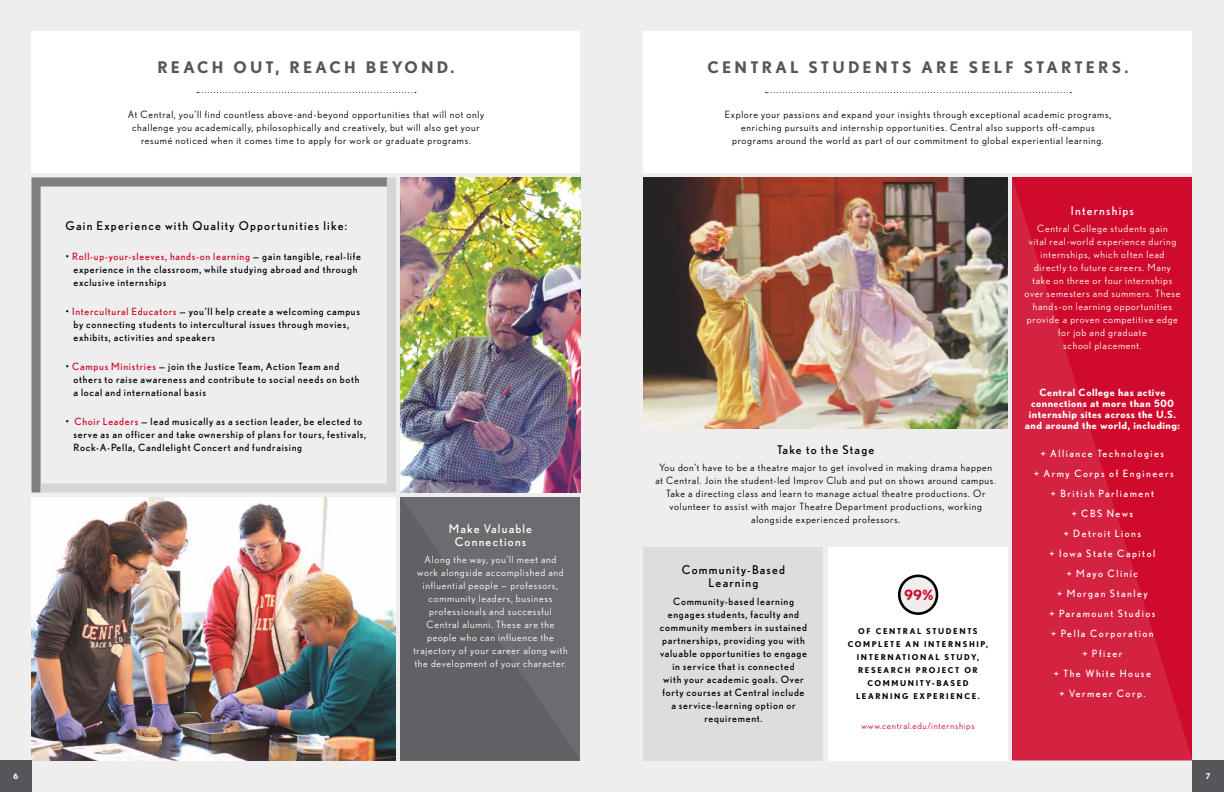
<style>
.page{position:relative;width:1224px;height:792px;background:#fff}
.page>*{position:absolute;margin:0;border:0;box-sizing:border-box;transform-origin:0 0}
.t1{font:700 16px "Nobel";letter-spacing:.2em;color:#55565a}
.t2{font:700 14.1px "Nobel";color:#cf0a2c}
.t3{font:12px/13px "Nobel";letter-spacing:.1em;color:#000;text-align:center}
.t4{font:12px/13px "Nobel";letter-spacing:.1em;color:#fff;text-align:center}
.t5{font:10px/13px "Nobel";letter-spacing:.07em;color:#000}
.t6{font:10px/13px "Nobel";letter-spacing:.07em;color:#000;text-align:center}
.t7{font:10px/13px "Nobel";letter-spacing:.07em;color:#fff;text-align:center}
.t8{font:10px/20px "Nobel";letter-spacing:.15em;color:#fff;text-align:center}
.t9{font:700 10px/11px "Nobel";letter-spacing:.05em;color:#fff;text-align:center}
.t10{font:9px "Nobel";letter-spacing:.08em;color:#cf0a2c}
.t11{font:700 8px "Nobel";letter-spacing:.2em;color:#000}
.t12{font:700 8px "Nobel";color:#fff}
.s1{color:#cf0a2c}
</style>
<div class="page">
<div style="left:603px;top:0;width:621px;height:792px;background:#eee"></div>
<div style="left:0;top:0;width:621px;height:792px;background:#eee"></div>
<svg style="left:1012px;top:178px;width:180px;height:582px;background:#d11636"></svg>
<div style="left:644px;top:32px;width:548px;height:141px;background:#fff"></div>
<div style="left:32px;top:32px;width:548px;height:141px;background:#fff"></div>
<img style="left:401px;top:177px;width:179px;height:316px">
<div style="left:644px;top:547px;width:180px;height:213px;background:#ddddde"></div>
<img style="left:643px;top:177px;width:365px;height:252px">
<svg style="left:766px;top:92px;width:305px;height:1px"></svg>
<div style="left:400px;top:497px;width:180px;height:263px;background:#656669"></div>
<img style="left:32px;top:502px;width:364px;height:258px">
<svg style="left:32px;top:177px;width:369px;height:320px"></svg>
<svg style="left:197px;top:92px;width:219px;height:1px"></svg>
<div style="left:828px;top:547px;width:180px;height:213px;background:#fff"></div>
<div style="left:899px;top:576px;width:38px;height:38px;background:#eee;border-radius:50%"></div>
<div style="left:898px;top:575px;width:40px;height:40px;border:3px solid #000;border-radius:50%"></div>
<div style="left:0;top:760px;width:32px;height:32px;background:#55565a"></div>
<div style="left:1192px;top:760px;width:32px;height:32px;background:#55565a"></div>
<h1 class="t1" style="left:157px;top:58px;width:299px">Reac h o ut, reac h beyo nd.</h1>
<p class="t6" style="left:128px;top:108px;width:358px">At Central, you’ll find countless above-and-beyond opportunities that will not only challenge you academically, philosophically and creatively, but will also get your resumé noticed when it comes time to apply for work or graduate programs.</p>
<p class="t3" style="left:66px;top:219px;width:283px">Gain Experience with Quality Opportunities like:</p>
<p class="t5" style="left:74px;top:250px;width:289px;text-indent:-8px">• <span class="s1">Roll-up-your-sleeves, hands-on learning</span> — gain tangible, real-life experience in the classroom, while studying abroad and through exclusive internships</p>
<p class="t5" style="left:74px;top:305px;width:288px;text-indent:-8px">• <span class="s1">Intercultural Educators</span> — you’ll help create a welcoming campus by connecting students to intercultural issues through movies, exhibits, activities and speakers</p>
<p class="t5" style="left:74px;top:360px;width:287px;text-indent:-8px">• <span class="s1">Campus Ministries</span> — join the Justice Team, Action Team and others to raise awareness and contribute to social needs on both a local and international basis</p>
<p class="t5" style="left:74px;top:415px;width:294px;text-indent:-8px">• <span class="s1">Choir Leaders</span> — lead musically as a section leader, be elected to serve as an officer and take ownership of plans for tours, festivals,<br>Rock-A-Pella, Candlelight Concert and fundraising</p>
<p class="t4" style="left:449px;top:522px;width:85px">Make Valuable<br>Connections</p>
<p class="t7" style="left:413px;top:553px;width:156px">Along the way, you’ll meet and work alongside accomplished and influential people — professors, community leaders, business professionals and successful<br>Central alumni. These are the people who can influence the trajectory of your career along with the development of your character.</p>
<h1 class="t1" style="left:708px;top:58px;width:422px">Central Students are s el f Starters .</h1>
<p class="t6" style="left:725px;top:108px;width:388px">Explore your passions and expand your insights through exceptional academic programs, enriching pursuits and internship opportunities. Central also supports off-campus programs around the world as part of our commitment to global experiential learning.</p>
<p class="t4" style="left:1071px;top:204px;width:64px">Internships</p>
<p class="t7" style="left:1025px;top:222px;width:157px">Central College students gain<br>vital real-world experience during internships, which often lead directly to future careers. Many take on three or four internships over semesters and summers. These hands-on learning opportunities provide a proven competitive edge for job and graduate<br>school placement.</p>
<p class="t3" style="left:777px;top:443px;width:99px">Take to the Stage</p>
<p class="t6" style="left:655px;top:461px;width:342px">You don’t have to be a theatre major to get involved in making drama happen at Central. Join the student-led Improv Club and put on shows around campus.<br>Take a directing class and learn to manage actual theatre productions. Or volunteer to assist with major Theatre Department productions, working alongside experienced professors.</p>
<p class="t3" style="left:682px;top:563px;width:105px">Community-Based<br>Learning</p>
<p class="t5" style="left:660px;top:594px;width:149px;text-align:center">Community-based learning engages students, faculty and community members in sustained partnerships, providing you with valuable opportunities to engage in service that is connected<br>with your academic goals. Over forty courses at Central include a service-learning option or requirement.</p>
<h2 class="t2" style="left:905px;top:587px;width:30px">99%</h2>
<p class="t11" style="left:858px;top:626px;width:33px">OF CENTRA</p>
<p class="t11" style="left:917px;top:626px;width:23px">L STUDENT</p>
<p class="t11" style="left:973px;top:626px;width:6px">S</p>
<p class="t11" style="left:848px;top:639px;width:43px">COMP LETE</p>
<p class="t11" style="left:906px;top:639px;width:8px">AN</p>
<p class="t11" style="left:924px;top:639px;width:7px">INTERN</p>
<p class="t11" style="left:963px;top:639px;width:13px">SHIP</p>
<p class="t11" style="left:986px;top:639px;width:3px">,</p>
<p class="t11" style="left:857px;top:652px;width:7px">INTERNATI</p>
<p class="t11" style="left:912px;top:652px;width:47px">ONA L STUDY</p>
<p class="t11" style="left:977px;top:652px;width:3px">,</p>
<p class="t11" style="left:858px;top:665px;width:27px">RE SEAR</p>
<p class="t11" style="left:898px;top:665px;width:81px">CH PR OJE CT OR</p>
<p class="t11" style="left:867px;top:678px;width:24px">COMMUNITY</p>
<p class="t11" style="left:932px;top:678px;width:32px">-BA SED</p>
<p class="t11" style="left:856px;top:691px;width:14px">LEARNING</p>
<p class="t11" style="left:913px;top:691px;width:8px">EXPERIEN</p>
<p class="t11" style="left:964px;top:691px;width:17px">CE.</p>
<p class="t10" style="left:861px;top:720px;width:115px">www.central.edu/internships</p>
<p class="t9" style="left:1025px;top:387px;width:157px">Central College has active connections at more than 500 internship sites across the U.S. and around the world, including:</p>
<p class="t8" style="left:1034px;top:443px;width:141px">+ Alliance Technologies<br>+ Army Corps of Engineers + British Parliament<br>+ CBS News<br>+ Detroit Lions<br>+ Iowa State Capitol<br>+ Mayo Clinic<br>+ Morgan Stanley<br>+ Paramount Studios<br>+ Pella Corporation<br>+ Pfizer<br>+ The White House<br>+ Vermeer Corp.</p>
<p class="t12" style="left:13px;top:772px;width:6px">6</p>
<p class="t12" style="left:1206px;top:772px;width:6px">7</p>
</div>
